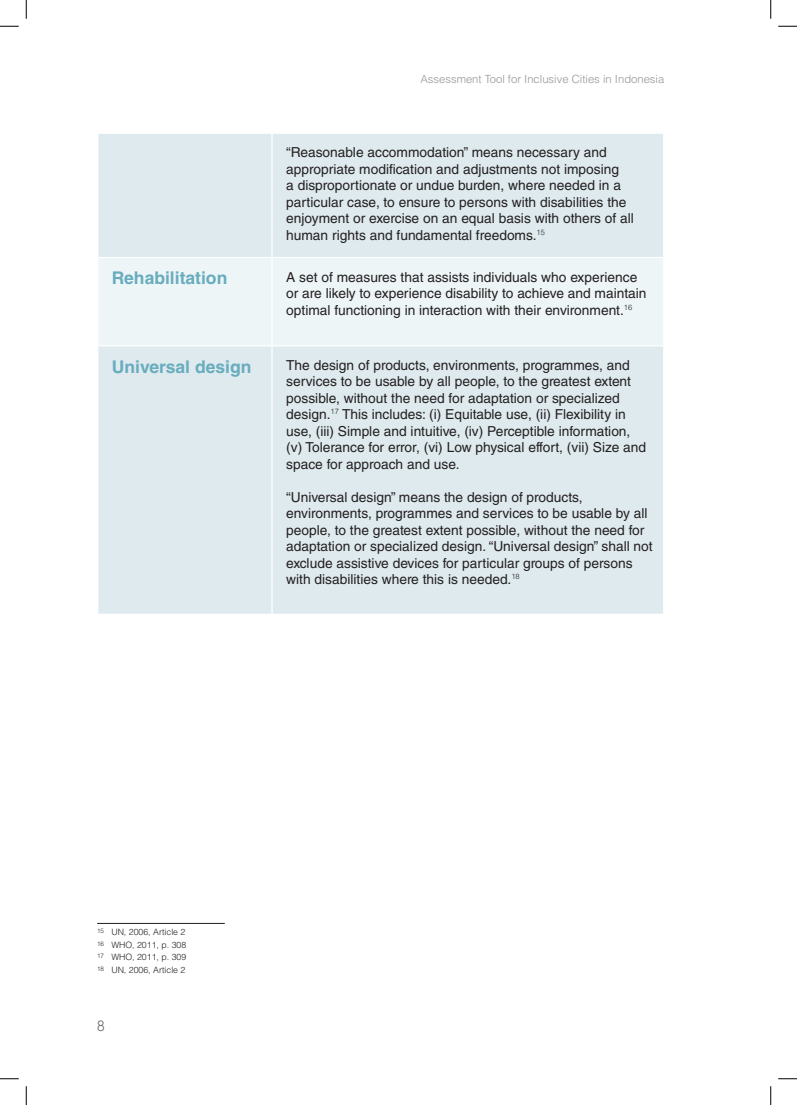
<style>
.page{position:relative;width:797px;height:1105px;background:#fff}
.page>*{position:absolute;margin:0;border:0;box-sizing:border-box;transform-origin:0 0}
.t1{font:700 17.5px "Helvetica LT Std";color:#68acbe}
.t2{font:300 15px "Helvetica LT Std";color:#636366;scale:.9 1}
.t3{font:13.75px/16.5px "Helvetica LT Std";color:#231f20}
.t4{font:300 11.25px "Helvetica LT Std";color:#939598}
.t5{font:300 8.75px/12.5px "Helvetica LT Std";color:#231f20;text-align:justify}
</style>
<div class="page">
<div style="left:98px;top:134px;width:565px;height:480px;background:#deeaee"></div>
<div style="left:98px;top:258px;width:565px;height:87px;background:#edf5f7"></div>
<hr style="left:271px;top:134px;width:2px;height:123px;background:#fff">
<hr style="left:97px;top:257px;width:175px;height:1px;background:#fff">
<hr style="left:272px;top:257px;width:392px;height:1px;background:#fff">
<hr style="left:271px;top:258px;width:2px;height:87px;background:#fff">
<hr style="left:97px;top:345px;width:175px;height:1px;background:#fff">
<hr style="left:272px;top:345px;width:392px;height:1px;background:#fff">
<hr style="left:271px;top:346px;width:2px;height:268px;background:#fff">
<hr style="left:97px;top:923px;width:128px;height:1px;background:#231f20">
<svg style="left:0;top:25px;width:19px;height:2px"></svg>
<svg style="left:778px;top:25px;width:19px;height:2px"></svg>
<svg style="left:0;top:1078px;width:19px;height:1px"></svg>
<svg style="left:778px;top:1078px;width:19px;height:1px"></svg>
<svg style="left:25px;top:0;width:2px;height:19px"></svg>
<svg style="left:25px;top:1086px;width:2px;height:19px"></svg>
<svg style="left:770px;top:0;width:1px;height:19px"></svg>
<svg style="left:770px;top:1086px;width:1px;height:19px"></svg>
<p class="t4" style="left:420px;top:72px;width:245px">Assessment Tool for Inclusive Cities in Indonesia</p>
<p class="t3" style="left:286px;top:144px;width:349px">“Reasonable accommodation” means necessary and appropriate modification and adjustments not imposing<br>a disproportionate or undue burden, where needed in a particular case, to ensure to persons with disabilities the enjoyment or exercise on an equal basis with others of all human rights and fundamental freedoms.<sup>15</sup></p>
<p class="t1" style="left:112px;top:267px;width:117px">Rehabilitation</p>
<p class="t3" style="left:286px;top:268px;width:362px">A set of measures that assists individuals who experience or are likely to experience disability to achieve and maintain optimal functioning in interaction with their environment.<sup>16</sup></p>
<p class="t1" style="left:112px;top:356px;width:141px">Universal design</p>
<p class="t3" style="left:286px;top:357px;width:361px">The design of products, environments, programmes, and services to be usable by all people, to the greatest extent possible, without the need for adaptation or specialized design.<sup>17</sup> This includes: (i) Equitable use, (ii) Flexibility in use, (iii) Simple and intuitive, (iv) Perceptible information, (v) Tolerance for error, (vi) Low physical effort, (vii) Size and space for approach and use.</p>
<p class="t3" style="left:286px;top:489px;width:368px">“Universal design” means the design of products, environments, programmes and services to be usable by all people, to the greatest extent possible, without the need for adaptation or specialized design. “Universal design” shall not exclude assistive devices for particular groups of persons with disabilities where this is needed.<sup>18</sup></p>
<p class="t5" style="left:97px;top:925px;width:91px"><sup>15</sup> UN, 2006, Article 2<br><sup>16</sup> WHO, 2011, p. 308<br><sup>17</sup> WHO, 2011, p. 309<br><sup>18</sup> UN, 2006, Article 2</p>
<p class="t2" style="left:97px;top:1016px;width:10px">8</p>
</div>
